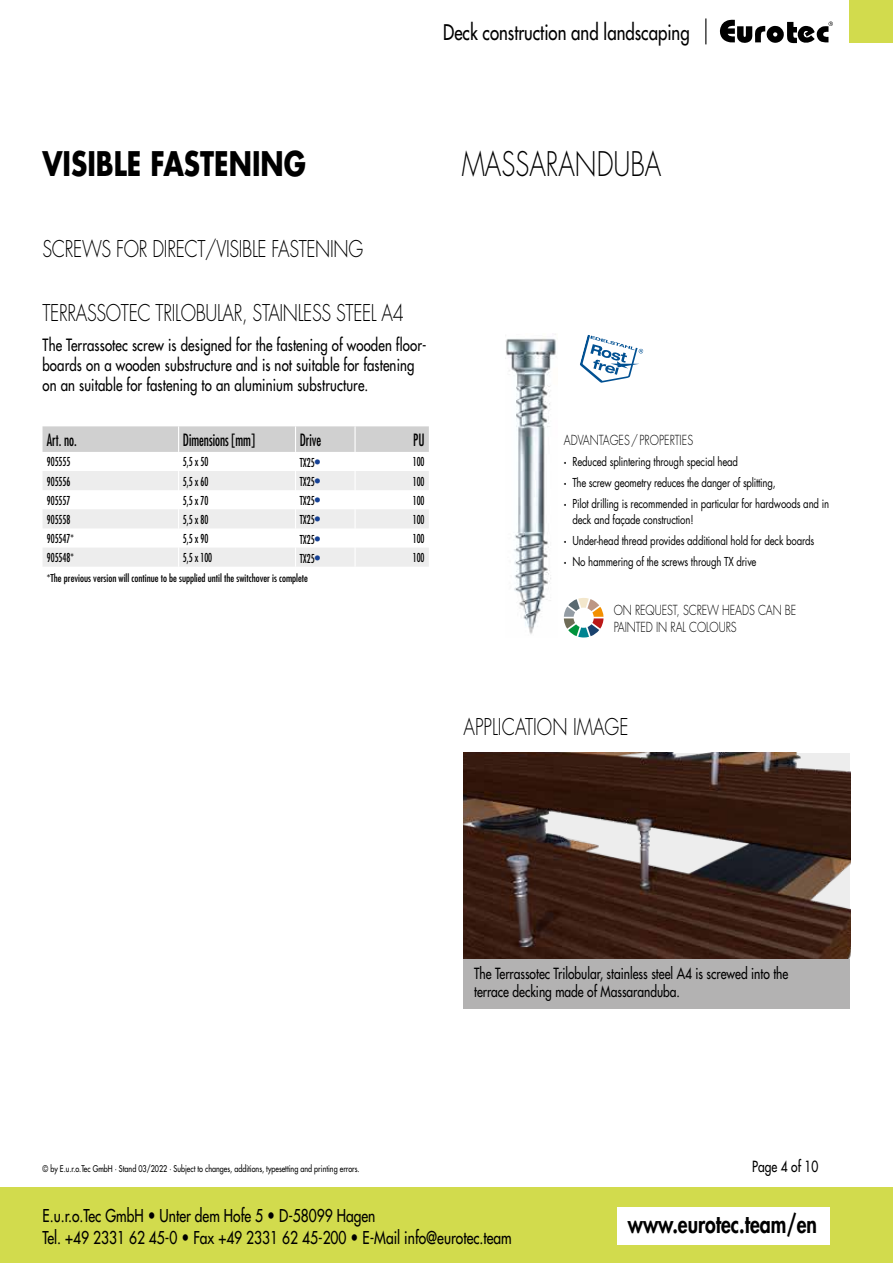
<style>
.page{position:relative;width:893px;height:1263px;background:#fff}
.page>*{position:absolute;margin:0;border:0;box-sizing:border-box;transform-origin:0 0}
.t1{font:700 33px "Futura Std";color:#000;scale:.8 1}
.t2{font:300 33px "Futura Std";color:#000;scale:.78 1}
.t3{font:800 24.3px "Futura Std";color:#000;scale:.8 1}
.t4{font:300 22.5px "Futura Std";letter-spacing:-.02em;color:#000;scale:.8 1}
.t5{font:300 22.5px "Futura Std";color:#000;scale:.8 1}
.t6{font:500 21px "Futura Std";color:#000;scale:.8 1}
.t7{font:500 17.25px/22.5px "Futura Std";color:#000;scale:.8 1}
.t8{font:500 16.5px/19.8px "Futura Std";letter-spacing:.01em;color:#000;scale:.8 1}
.t9{font:condensed 16.5px "Futura Std";color:#000;scale:.8 1}
.t10{font:500 15px/18px "Futura Std";color:#000;scale:.8 1}
.t11{font:300 13.5px/16.5px "Futura Std";letter-spacing:-.01em;color:#000;scale:.8 1}
.t12{font:12px/21px "Futura Std";letter-spacing:-.015em;color:#000;scale:.8 1}
.t13{font:condensed 12px "Futura Std";color:#000;scale:.8 1}
.t14{font:condensed 10.5px "Futura Std";color:#000}
.t15{font:500 9px "Futura Std";color:#000;scale:.8 1}
.s1{font-size:13.5px;color:#164194}
.s2{font-weight:800}
</style>
<div class="page">
<div style="left:0;top:1187px;width:893px;height:76px;background:#d2db4d"></div>
<div style="left:849px;top:0;width:44px;height:43px;background:#d2db4d"></div>
<svg style="left:720px;top:20px;width:113px;height:24px"></svg>
<svg style="left:705px;top:18px;width:1px;height:26px"></svg>
<div style="left:617px;top:1208px;width:213px;height:37px;background:#fff"></div>
<img style="left:505px;top:334px;width:51px;height:300px">
<svg style="left:580px;top:335px;width:64px;height:48px"></svg>
<svg style="left:43px;top:426px;width:386px;height:141px"></svg>
<img style="left:463px;top:753px;width:387px;height:206px">
<div style="left:463px;top:959px;width:387px;height:49px;background:#b3b2b2"></div>
<svg style="left:564px;top:598px;width:39px;height:39px"></svg>
<h3 class="t6" style="left:443px;top:19px;width:310px">Deck construction and landscaping</h3>
<h1 class="t1" style="left:43px;top:142px;width:331px">VISIBLE FASTENING</h1>
<h1 class="t2" style="left:462px;top:144px;width:257px">MASSARANDUBA</h1>
<h3 class="t4" style="left:43px;top:235px;width:402px">SCREWS FOR DIRECT/VISIBLE FASTENING</h3>
<h3 class="t4" style="left:43px;top:299px;width:453px">TERRASSOTEC TRILOBULAR, STAINLESS STEEL A4</h3>
<h3 class="t8" style="left:43px;top:335px;width:481px">The Terrassotec screw is designed for the fastening of wooden floor&shy;boards on a wooden substructure and is not suitable for fastening on an suitable for fastening to an aluminium substructure.</h3>
<h3 class="t9" style="left:47px;top:430px;width:39px">Art. no.</h3>
<h3 class="t9" style="left:183px;top:430px;width:92px">Dimensions [mm]</h3>
<h3 class="t9" style="left:300px;top:430px;width:28px">Drive</h3>
<h3 class="t9" style="left:413px;top:430px;width:16px">PU</h3>
<p class="t13" style="left:47px;top:455px;width:31px">905555</p>
<p class="t13" style="left:183px;top:455px;width:33px">5,5 x 50</p>
<p class="t13" style="left:300px;top:455px;width:27px">TX25<span class="s1">•</span></p>
<p class="t13" style="left:413px;top:455px;width:16px">100</p>
<p class="t13" style="left:47px;top:474px;width:31px">905556</p>
<p class="t13" style="left:183px;top:474px;width:33px">5,5 x 60</p>
<p class="t13" style="left:300px;top:474px;width:27px">TX25<span class="s1">•</span></p>
<p class="t13" style="left:413px;top:474px;width:16px">100</p>
<p class="t13" style="left:47px;top:493px;width:31px">905557</p>
<p class="t13" style="left:183px;top:493px;width:33px">5,5 x 70</p>
<p class="t13" style="left:300px;top:494px;width:27px">TX25<span class="s1">•</span></p>
<p class="t13" style="left:413px;top:493px;width:16px">100</p>
<p class="t13" style="left:47px;top:512px;width:31px">905558</p>
<p class="t13" style="left:183px;top:512px;width:33px">5,5 x 80</p>
<p class="t13" style="left:300px;top:513px;width:27px">TX25<span class="s1">•</span></p>
<p class="t13" style="left:413px;top:512px;width:16px">100</p>
<p class="t13" style="left:47px;top:531px;width:35px">905547*</p>
<p class="t13" style="left:183px;top:531px;width:33px">5,5 x 90</p>
<p class="t13" style="left:300px;top:532px;width:27px">TX25<span class="s1">•</span></p>
<p class="t13" style="left:413px;top:531px;width:16px">100</p>
<p class="t13" style="left:47px;top:550px;width:35px">905548*</p>
<p class="t13" style="left:183px;top:550px;width:38px">5,5 x 100</p>
<p class="t13" style="left:300px;top:551px;width:27px">TX25<span class="s1">•</span></p>
<p class="t13" style="left:413px;top:550px;width:16px">100</p>
<p class="t14" style="left:47px;top:572px;width:263px">*The previous version will continue to be supplied until the switchover is complete</p>
<p class="t11" style="left:564px;top:432px;width:163px">ADVANTAGES/PROPERTIES</p>
<p class="t12" style="left:564px;top:451px;width:333px"><span class="s2">·</span> Reduced splintering through special head<br><span class="s2">·</span> The screw geometry reduces the danger of splitting,<br><span class="s2">·</span> Pilot drilling is recommended in particular for hardwoods and in</p>
<p class="t12" style="left:564px;top:510px;width:315px;text-indent:9px">deck and façade construction!<br><span class="s2">·</span> Under-head thread provides additional hold for deck boards <span class="s2">·</span> No hammering of the screws through TX drive</p>
<p class="t11" style="left:614px;top:602px;width:230px">ON REQUEST, SCREW HEADS CAN BE<br>PAINTED IN RAL COLOURS</p>
<h3 class="t5" style="left:463px;top:713px;width:208px">APPLICATION IMAGE</h3>
<p class="t15" style="left:43px;top:1163px;width:398px">© by E.u.r.o.Tec GmbH · Stand 03/2022 · Subject to changes, additions, typesetting and printing errors.</p>
<p class="t10" style="left:474px;top:965px;width:394px">The Terrassotec Trilobular, stainless steel A4 is screwed into the terrace decking made of Massaranduba.</p>
<p class="t10" style="left:752px;top:1158px;width:84px">Page 4 of 10</p>
<h3 class="t7" style="left:43px;top:1204px;width:588px">E.u.r.o.Tec GmbH <span class="s2">•</span> Unter dem Hofe 5 <span class="s2">•</span> D-58099 Hagen<br>Tel. +49 2331 62 45-0 <span class="s2">•</span> Fax +49 2331 62 45-200 <span class="s2">•</span> E-Mail info@eurotec.team</h3>
<h2 class="t3" style="left:628px;top:1208px;width:238px">www.eurotec.team/en</h2>
</div>
